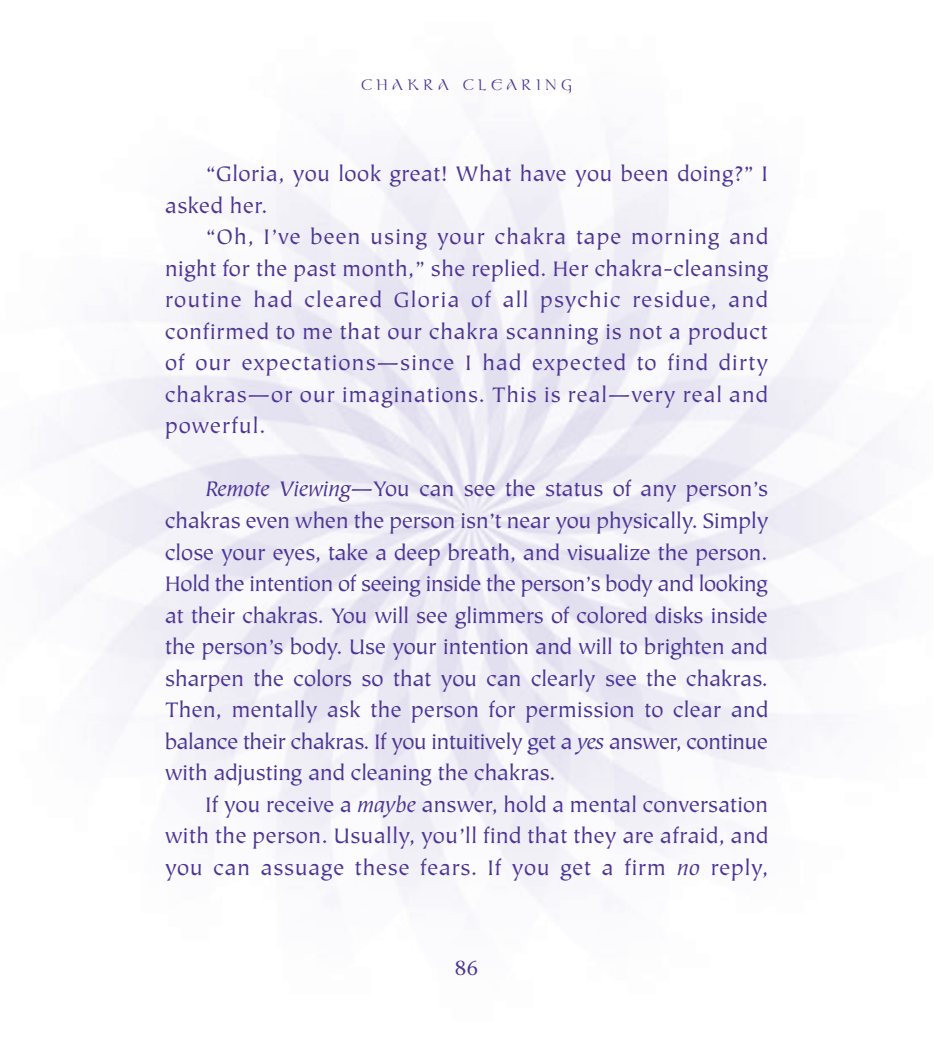
<style>
.page{position:relative;width:934px;height:1053px;background:#fff}
.page>*{position:absolute;margin:0;border:0;box-sizing:border-box;transform-origin:0 0}
.t1{font:23.62px/31.5px "Tiepolo";color:#4d3595;text-align:justify}
.t2{font:20.25px "Moravian";letter-spacing:.2em;color:#4d3595}
.t3{font:20.25px "Stone Serif";color:#4d3595}
.s1{font-style:italic}
</style>
<div class="page">
<p class="t2" style="left:361px;top:71px;width:213px">CHAKRA CLEARING</p>
<p class="t1" style="left:165px;top:160px;width:604px;text-indent:40px">“Gloria, you look great! What have you been doing?” I asked her.</p>
<p class="t1" style="left:165px;top:223px;width:605px;text-indent:40px">“Oh, I’ve been using your chakra tape morning and night for the past month,” she replied. Her chakra-cleansing routine had cleared Gloria of all psychic residue, and confirmed to me that our chakra scanning is not a product of our expectations—since I had expected to find dirty chakras—or our imaginations. This is real—very real and powerful.</p>
<p class="t1" style="left:165px;top:475px;width:605px;text-indent:41px"><span class="s1">Remote Viewing</span>—You can see the status of any person’s chakras even when the person isn’t near you physically. Simply close your eyes, take a deep breath, and visualize the person.<br>Hold the intention of seeing inside the person’s body and looking at their chakras. You will see glimmers of colored disks inside the person’s body. Use your intention and will to brighten and sharpen the colors so that you can clearly see the chakras.<br>Then, mentally ask the person for permission to clear and balance their chakras. If you intuitively get a <span class="s1">yes</span> answer, continue with adjusting and cleaning the chakras.</p>
<p class="t1" style="left:165px;top:790px;width:605px;text-indent:40px">If you receive a <span class="s1">maybe</span> answer, hold a mental conversation with the person. Usually, you’ll find that they are afraid, and you can assuage these fears. If you get a firm <span class="s1">no</span> reply,</p>
<p class="t3" style="left:455px;top:960px;width:25px">86</p>
</div>
